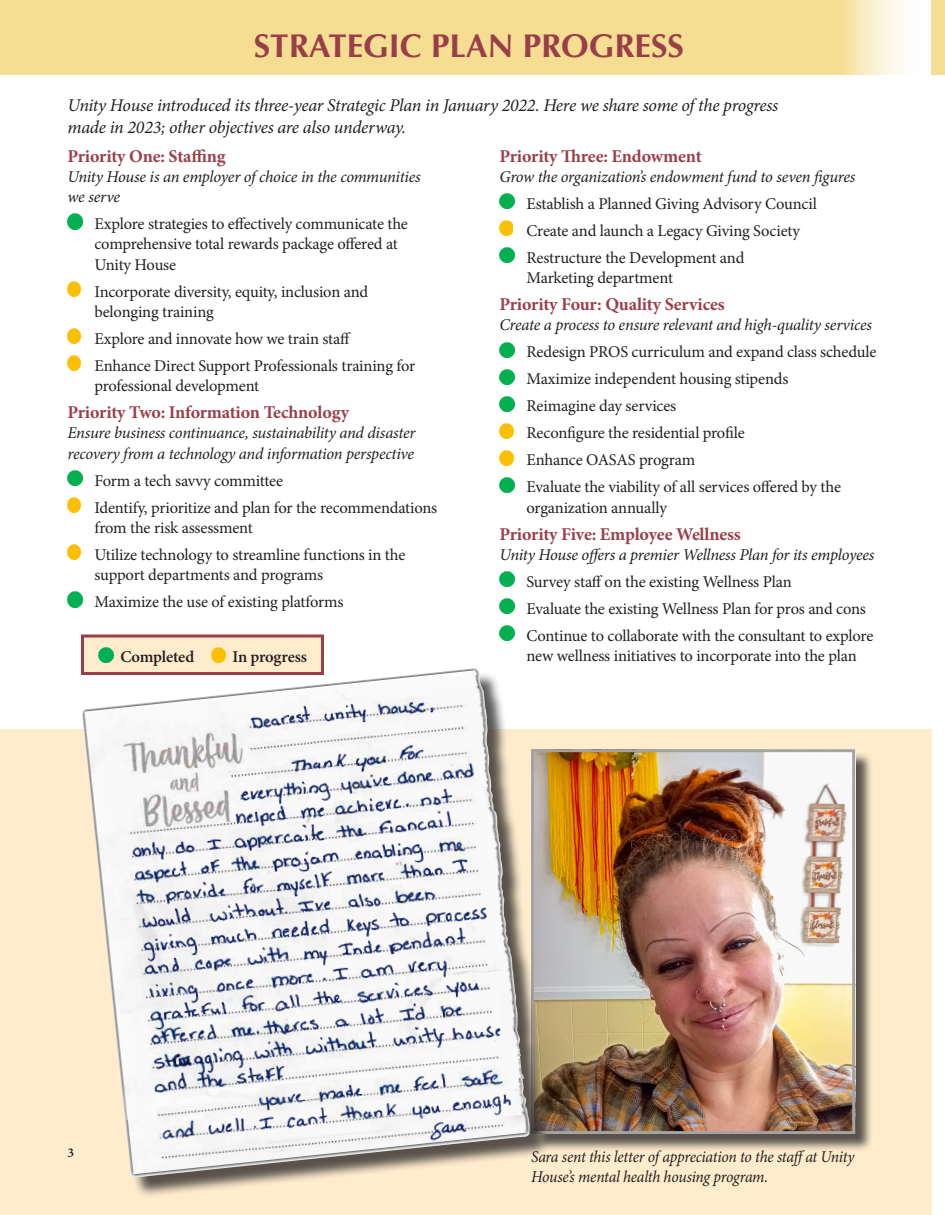
<style>
.page{position:relative;width:945px;height:1215px;background:#fff}
.page>*{position:absolute;margin:0;border:0;box-sizing:border-box;transform-origin:0 0}
.t1{font:700 33px "Optima";color:#9a3f49}
.t2{font:700 18px "Minion Pro";letter-spacing:-.01em;color:#9a3f49}
.t3{font:italic 18px/21.6px "Minion Pro";letter-spacing:-.02em;color:#231f20}
.t4{font:16.5px/27px "Minion Pro";letter-spacing:-.01em;color:#231f20}
.t5{font:italic 16.5px/20.2px "Minion Pro";letter-spacing:-.02em;color:#231f20}
.t6{font:italic 16.5px/20.2px "Minion Pro";letter-spacing:-.02em;color:#231f20;scale:.95 1}
.t7{font:600 16.5px "Minion Pro";letter-spacing:-.015em;color:#231f20}
.t8{font:600 13.5px "Minion Pro";color:#231f20}
</style>
<div class="page">
<div style="left:0;top:0;width:932px;height:74px;background:#f5de92"></div>
<div style="left:0;top:729px;width:932px;height:486px;background:#feeccd"></div>
<div style="left:932px;top:0;width:13px;height:74px;background:#f5de92"></div>
<img style="left:67px;top:214px;width:16px;height:15px">
<img style="left:67px;top:281px;width:14px;height:16px">
<img style="left:67px;top:329px;width:14px;height:15px">
<img style="left:67px;top:356px;width:14px;height:15px">
<img style="left:67px;top:470px;width:16px;height:16px">
<img style="left:67px;top:497px;width:14px;height:16px">
<img style="left:67px;top:545px;width:14px;height:15px">
<img style="left:67px;top:592px;width:16px;height:15px">
<img style="left:500px;top:194px;width:15px;height:15px">
<img style="left:500px;top:221px;width:13px;height:15px">
<img style="left:500px;top:248px;width:15px;height:15px">
<img style="left:500px;top:342px;width:15px;height:15px">
<img style="left:500px;top:369px;width:15px;height:15px">
<img style="left:500px;top:396px;width:15px;height:15px">
<img style="left:500px;top:423px;width:13px;height:15px">
<img style="left:500px;top:450px;width:13px;height:15px">
<img style="left:500px;top:477px;width:15px;height:15px">
<img style="left:500px;top:572px;width:15px;height:15px">
<img style="left:500px;top:599px;width:15px;height:15px">
<img style="left:500px;top:626px;width:15px;height:15px">
<div style="left:82px;top:636px;width:240px;height:38px;background:#feeccd"></div>
<img style="left:98px;top:647px;width:15px;height:15px">
<img style="left:212px;top:647px;width:13px;height:15px">
<div style="left:81px;top:634px;width:243px;height:41px;border:3px solid #9a3f49"></div>
<div style="left:533px;top:751px;width:341px;height:402px;background:#231f20;opacity:.75"></div>
<img style="left:550px;top:753px;width:301px;height:377px">
<div style="left:531px;top:749px;width:324px;height:385px;border:3px solid #a4a3a3"></div>
<div style="left:85px;top:671px;width:465px;height:527px;background:#231f20;opacity:.75"></div>
<img style="left:82px;top:668px;width:448px;height:509px">
<h1 class="t1" style="left:254px;top:27px;width:432px">STRATEGIC PLAN PROGRESS</h1>
<p class="t3" style="left:68px;top:94px;width:712px">Unity House introduced its three-year Strategic Plan in January 2022. Here we share some of the progress made in 2023; other objectives are also underway.</p>
<p class="t2" style="left:68px;top:143px;width:160px">Priority One: Staffing</p>
<p class="t5" style="left:68px;top:166px;width:355px">Unity House is an employer of choice in the communities we serve</p>
<p class="t4" style="left:94px;top:214px;width:315px;line-height:20.2px">Explore strategies to effectively communicate the comprehensive total rewards package offered at<br>Unity House</p>
<p class="t4" style="left:94px;top:281px;width:275px;line-height:20.2px">Incorporate diversity, equity, inclusion and belonging training</p>
<p class="t4" style="left:94px;top:325px;width:322px">Explore and innovate how we train staff<br>Enhance Direct Support Professionals training for</p>
<p class="t4" style="left:94px;top:372px;width:166px">professional development</p>
<p class="t2" style="left:68px;top:400px;width:283px">Priority Two: Information Technology</p>
<p class="t5" style="left:67px;top:423px;width:350px">Ensure business continuance, sustainability and disaster recovery from a technology and information perspective</p>
<p class="t4" style="left:94px;top:467px;width:344px">Form a tech savvy committee<br>Identify, prioritize and plan for the recommendations</p>
<p class="t4" style="left:94px;top:514px;width:313px">from the risk assessment<br>Utilize technology to streamline functions in the</p>
<p class="t4" style="left:94px;top:561px;width:250px">support departments and programs<br>Maximize the use of existing platforms</p>
<p class="t2" style="left:500px;top:143px;width:204px">Priority Three: Endowment</p>
<p class="t5" style="left:500px;top:166px;width:357px">Grow the organization’s endowment fund to seven figures</p>
<p class="t4" style="left:526px;top:190px;width:292px">Establish a Planned Giving Advisory Council<br>Create and launch a Legacy Giving Society<br>Restructure the Development and</p>
<p class="t4" style="left:526px;top:264px;width:148px">Marketing department</p>
<p class="t2" style="left:500px;top:292px;width:227px">Priority Four: Quality Services</p>
<p class="t5" style="left:499px;top:315px;width:374px">Create a process to ensure relevant and high-quality services</p>
<p class="t4" style="left:526px;top:339px;width:352px">Redesign PROS curriculum and expand class schedule Maximize independent housing stipends<br>Reimagine day services<br>Reconfigure the residential profile<br>Enhance OASAS program<br>Evaluate the viability of all services offered by the</p>
<p class="t4" style="left:526px;top:494px;width:142px">organization annually</p>
<p class="t2" style="left:500px;top:521px;width:243px">Priority Five: Employee Wellness</p>
<p class="t5" style="left:499px;top:544px;width:376px">Unity House offers a premier Wellness Plan for its employees</p>
<p class="t4" style="left:526px;top:568px;width:348px">Survey staff on the existing Wellness Plan<br>Evaluate the existing Wellness Plan for pros and cons<br>Continue to collaborate with the consultant to explore</p>
<p class="t7" style="left:120px;top:646px;width:75px">Completed</p>
<p class="t7" style="left:232px;top:646px;width:76px">In progress</p>
<p class="t4" style="left:526px;top:642px;width:332px">new wellness initiatives to incorporate into the plan</p>
<p class="t8" style="left:68px;top:1144px;width:8px">3</p>
<p class="t6" style="left:531px;top:1146px;width:342px">Sara sent this letter of appreciation to the staffat Unity<br>House’s mental health housing program.</p>
</div>
